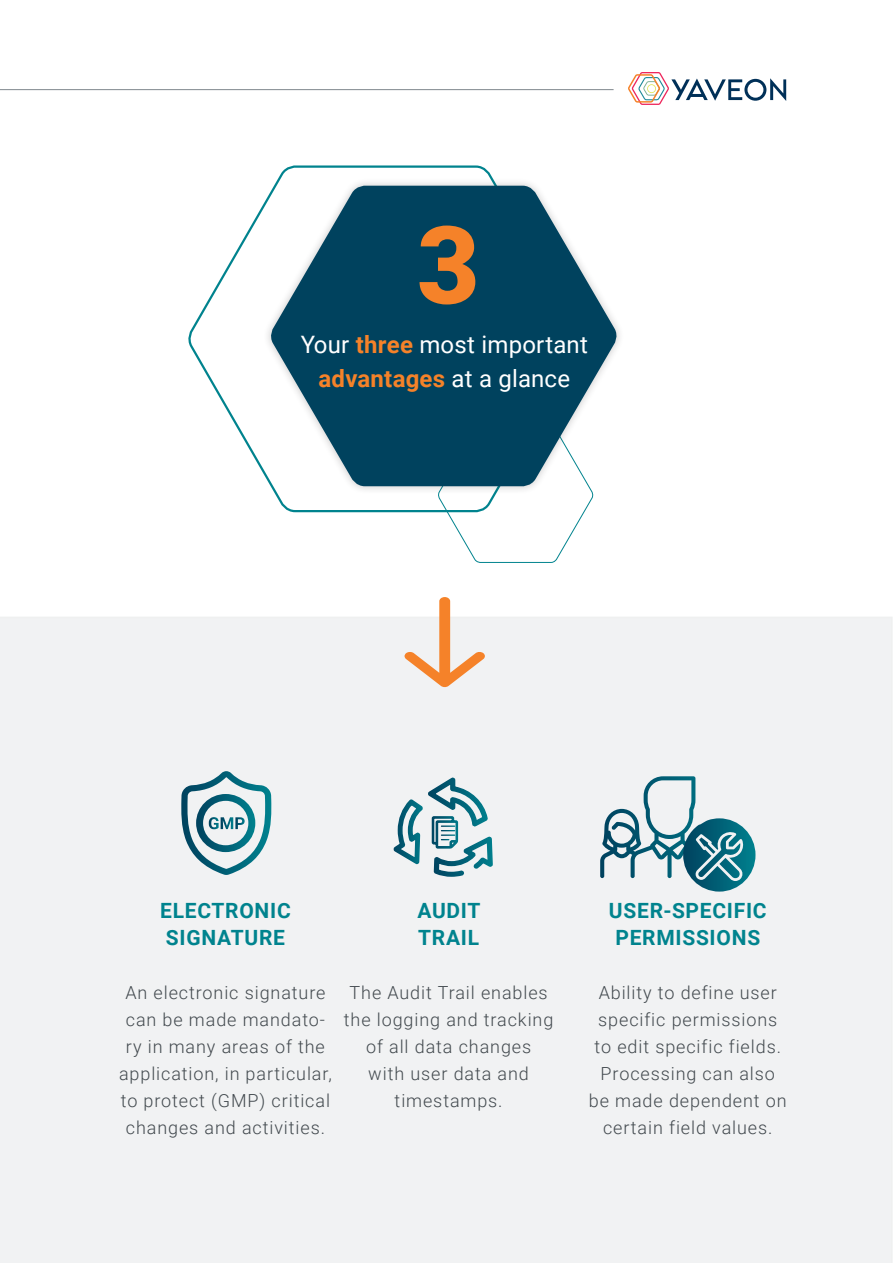
<style>
.page{position:relative;width:893px;height:1263px;background:#fff}
.page>*{position:absolute;margin:0;border:0;box-sizing:border-box;transform-origin:0 0}
.t1{font:900 108px "Roboto";color:#f58229}
.t2{font:24px/34.5px "Roboto";letter-spacing:.01em;color:#fff;text-align:center}
.t3{font:700 21px/27px "Roboto";letter-spacing:.035em;color:#00838e}
.t4{font:300 18px/27px "Roboto";letter-spacing:.05em;color:#42494e;text-align:center}
.s1{font-weight:700;color:#f58229}
</style>
<div class="page">
<div style="left:0;top:617px;width:893px;height:646px;background:#f1f2f3"></div>
<svg style="left:393px;top:759px;width:101px;height:195px"></svg>
<svg style="left:447px;top:495px;width:147px;height:68px"></svg>
<svg style="left:188px;top:165px;width:396px;height:348px"></svg>
<div style="left:263px;top:177px;width:362px;height:318px;background:#231f20;opacity:.25"></div>
<svg style="left:269px;top:186px;width:350px;height:300px;fill:#00425e"></svg>
<svg style="left:405px;top:597px;width:80px;height:90px"></svg>
<svg style="left:600px;top:776px;width:155px;height:115px"></svg>
<svg style="left:181px;top:771px;width:91px;height:104px"></svg>
<svg style="left:628px;top:72px;width:158px;height:33px"></svg>
<hr style="left:0;top:89px;width:614px;height:1px;background:#7f878d">
<h1 class="t1" style="left:417px;top:189px;width:64px">3</h1>
<h2 class="t2" style="left:301px;top:326px;width:289px">Your <span class="s1">three</span> most important <span class="s1">advantages</span> at a glance</h2>
<p class="t3" style="left:160px;top:896px;width:132px">ELECTRONIC<br>SIGNATURE</p>
<p class="t3" style="left:417px;top:896px;width:65px">AUDIT<br>TRAIL</p>
<p class="t3" style="left:609px;top:896px;width:159px;text-align:center">USER-SPECIFIC<br>PERMISSIONS</p>
<p class="t4" style="left:119px;top:978px;width:214px">An electronic signature can be made mandato&shy;ry in many areas of the application, in particular, to protect (GMP) critical changes and activities.</p>
<p class="t4" style="left:344px;top:978px;width:211px">The Audit Trail enables the logging and tracking of all data changes<br>with user data and timestamps.</p>
<p class="t4" style="left:589px;top:978px;width:199px">Ability to define user specific permissions to edit specific fields.<br>Processing can also be made dependent on certain field values.</p>
</div>
